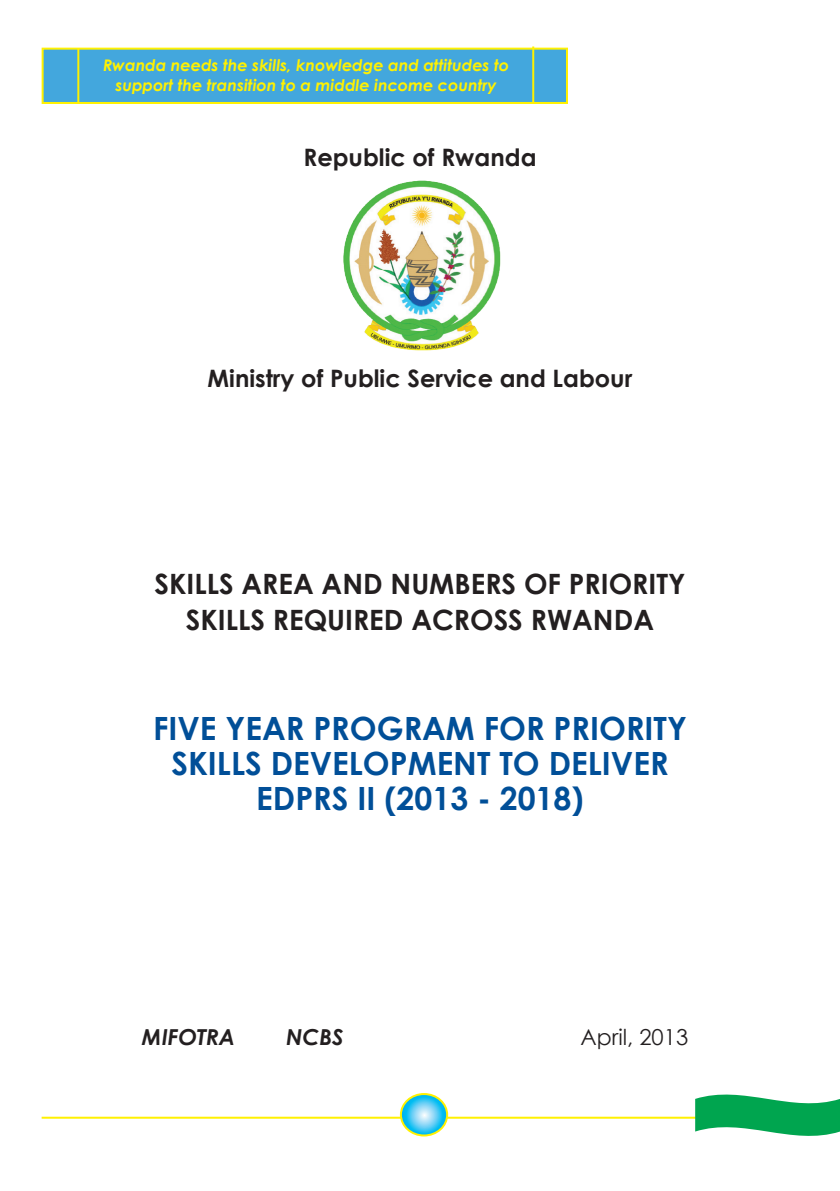
<style>
.page{position:relative;width:840px;height:1191px;background:#fff}
.page>*{position:absolute;margin:0;border:0;box-sizing:border-box;transform-origin:0 0}
.t1{font:700 32px/35.2px "Century Gothic";color:#014f98;text-align:center}
.t2{font:700 28px/35.2px "Century Gothic";color:#231f20;text-align:center}
.t3{font:700 24px "Century Gothic";color:#231f20}
.No_Spacing{font:italic 700 22px "Century Gothic";color:#231f20}
.No_Spacing-2{font:22px "Century Gothic";color:#231f20}
.t4{font:italic 700 16px/19.2px "Century Gothic";color:#fff101;text-align:center}
</style>
<div class="page">
<div style="left:42px;top:48px;width:525px;height:56px;background:#43a7dd;border:2px solid #fff101"></div>
<hr style="left:77px;top:49px;width:2px;height:55px;background:#fff101">
<hr style="left:532px;top:46px;width:2px;height:57px;background:#fff101">
<img style="left:343px;top:180px;width:158px;height:171px">
<hr style="left:42px;top:1116px;width:655px;height:2px;background:#fff101">
<svg style="left:402px;top:1094px;width:45px;height:41px;background:#76d5e2"></svg>
<div style="left:399px;top:1093px;width:49px;height:43px;border:2px solid #fff101;border-radius:50%"></div>
<svg style="left:694px;top:1094px;width:145px;height:42px"></svg>
<p class="t4" style="left:103px;top:55px;width:407px">Rwanda needs the skills, knowledge and attitudes to support the transition to a middle income country</p>
<p class="t3" style="left:303px;top:139px;width:234px">Republic of Rwanda</p>
<p class="t3" style="left:207px;top:360px;width:426px">Ministry of Public Service and Labour</p>
<p class="t2" style="left:154px;top:565px;width:532px">SKILLS AREA AND NUMBERS OF PRIORITY<br>SKILLS REQUIRED ACROSS RWANDA</p>
<p class="t1" style="left:153px;top:709px;width:535px">FIVE YEAR PROGRAM FOR PRIORITY<br>SKILLS DEVELOPMENT TO DELIVER<br>EDPRS II (2013 - 2018)</p>
<p class="No_Spacing" style="left:142px;top:1020px;width:95px">MIFOTRA</p>
<p class="No_Spacing" style="left:286px;top:1020px;width:59px">NCBS</p>
<p class="No_Spacing-2" style="left:580px;top:1021px;width:109px">April, 2013</p>
</div>
